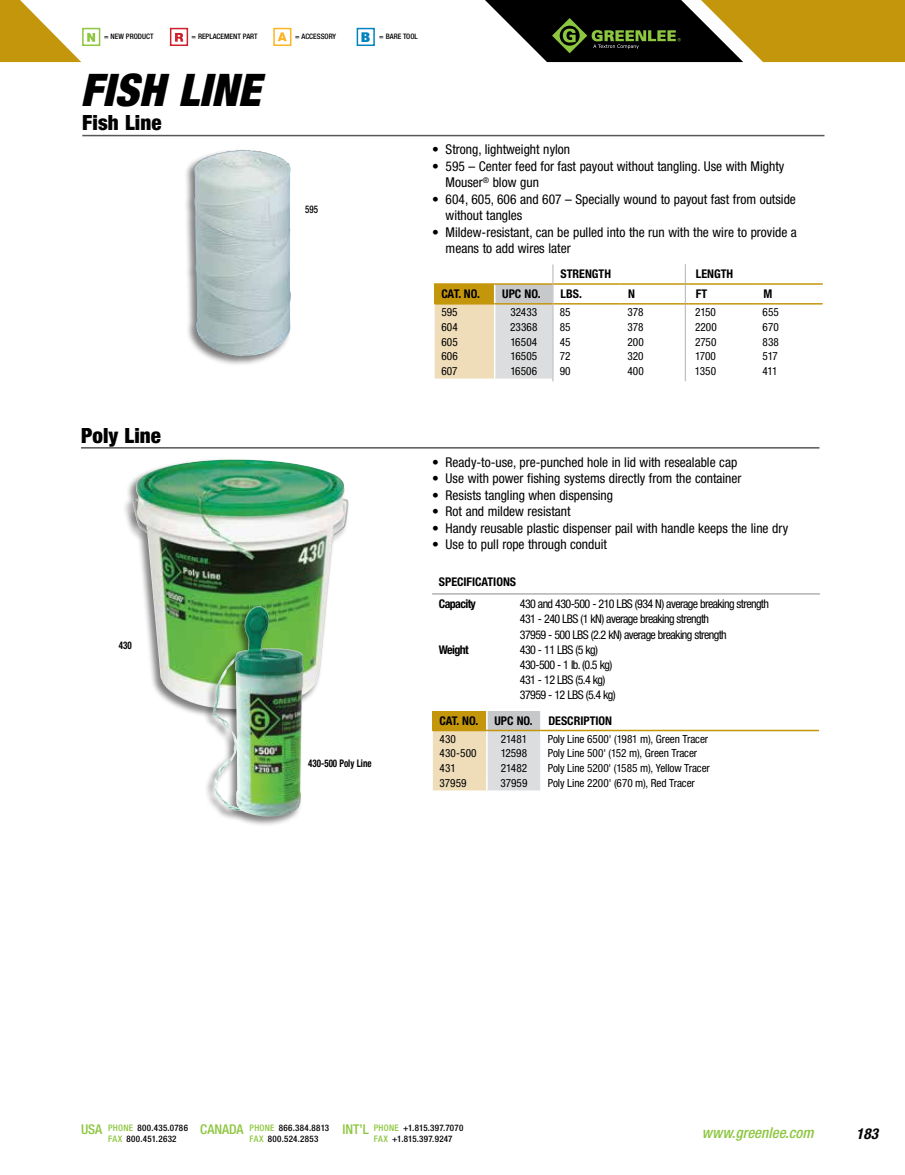
<style>
.page{position:relative;width:905px;height:1175px;background:#fff}
.page>*{position:absolute;margin:0;border:0;box-sizing:border-box;transform-origin:0 0}
.t1{font:italic 900 condensed 45px "Helvetica Neue LT Std";letter-spacing:.005em;color:#000}
.t2{font:900 condensed 21px "Helvetica Neue LT Std";letter-spacing:.005em;color:#000}
.t3{font:italic 500 condensed 15px "Helvetica Neue LT Std";color:#8dc63f}
.t4{font:italic 700 condensed 15px "Helvetica Neue LT Std";color:#000}
.t5{font:condensed 13.5px/16.5px "Helvetica Neue LT Std";color:#000}
.t6{font:500 condensed 13.5px "Helvetica Neue LT Std";color:#8dc63f}
.t7{font:condensed 12px/15px "Helvetica Neue LT Std";letter-spacing:-.05em;color:#000}
.t8{font:700 condensed 12px/22.8px "Helvetica Neue LT Std";color:#000}
.t9{font:condensed 11.25px "Helvetica Neue LT Std";color:#000}
.t10{font:700 condensed 10.5px "Helvetica Neue LT Std";color:#000;scale:.85 1}
.t11{font:500 condensed 10.5px "Helvetica Neue LT Std";color:#000;scale:.85 1}
.t12{font:500 condensed 9px "Helvetica Neue LT Std";letter-spacing:.03em;color:#000}
.t13{font:500 condensed 7.5px "Helvetica Neue LT Std";color:#000}
.s1{font-weight:900;font-size:13.5px;color:#0083be}
.s2{color:#8dc63f}
</style>
<div class="page">
<svg style="left:95px;top:28px;width:5px;height:18px"></svg>
<svg style="left:0;top:0;width:95px;height:62px"></svg>
<div style="left:170px;top:28px;width:18px;height:18px;background:#fff;border:2px solid #cf202e"></div>
<svg style="left:175px;top:33px;width:8px;height:9px"></svg>
<div style="left:273px;top:28px;width:18px;height:18px;background:#fff;border:2px solid #fcb525"></div>
<svg style="left:278px;top:32px;width:9px;height:9px"></svg>
<svg style="left:485px;top:0;width:419px;height:62px;background:#756527"></svg>
<div style="left:356px;top:28px;width:19px;height:18px;background:#fff;border:2px solid #0083be"></div>
<hr style="left:82px;top:135px;width:742px;height:1px;background:#56565a">
<div style="left:183px;top:148px;width:109px;height:218px;background:#000;opacity:.5"></div>
<img style="left:194px;top:150px;width:97px;height:206px">
<hr style="left:81px;top:447px;width:738px;height:1px;background:#56565a">
<hr style="left:541px;top:729px;width:278px;height:2px;background:#c4960c">
<svg style="left:433px;top:711px;width:108px;height:79px;background:#ded1b3"></svg>
<hr style="left:433px;top:729px;width:54px;height:2px;background:#c4960c">
<hr style="left:432px;top:593px;width:388px;height:1px;background:#b3b2b3">
<div style="left:122px;top:458px;width:228px;height:261px;background:#000;opacity:.5"></div>
<img style="left:132px;top:459px;width:217px;height:253px">
<div style="left:203px;top:604px;width:102px;height:223px;background:#000;opacity:.5"></div>
<img style="left:212px;top:606px;width:92px;height:212px">
<hr style="left:553px;top:303px;width:67px;height:1px;background:#c4960c">
<hr style="left:620px;top:303px;width:68px;height:1px;background:#c4960c">
<hr style="left:688px;top:303px;width:67px;height:1px;background:#c4960c">
<hr style="left:755px;top:303px;width:67px;height:1px;background:#c4960c">
<svg style="left:434px;top:264px;width:120px;height:114px"></svg>
<hr style="left:553px;top:283px;width:67px;height:2px;background:#c4960c">
<hr style="left:620px;top:283px;width:68px;height:2px;background:#c4960c">
<hr style="left:688px;top:283px;width:67px;height:2px;background:#c4960c">
<hr style="left:755px;top:283px;width:67px;height:2px;background:#c4960c">
<hr style="left:685px;top:264px;width:1px;height:117px;background:#b3b2b3">
<hr style="left:552px;top:264px;width:1px;height:117px;background:#b3b2b3">
<p class="t13" style="left:104px;top:32px;width:51px">= NEW PRODUCT</p>
<p class="t13" style="left:191px;top:32px;width:68px">= REPLACEMENT PART</p>
<p class="t13" style="left:295px;top:32px;width:42px">= ACCESSORY</p>
<p class="t13" style="left:361px;top:31px;width:58px"><span class="s1">B</span> = BARE TOOL</p>
<h1 class="t1" style="left:81px;top:63px;width:181px">FISH LINE</h1>
<h2 class="t2" style="left:82px;top:110px;width:81px">Fish Line</h2>
<p class="t11" style="left:305px;top:202px;width:17px">595</p>
<p class="t5" style="left:432px;top:141px;width:139px">• Strong, lightweight nylon</p>
<p class="t5" style="left:445px;top:158px;width:340px;text-indent:-14px">• 595 – Center feed for fast payout without tangling. Use with Mighty<br>Mouser<sup>®</sup> blow gun</p>
<p class="t5" style="left:445px;top:191px;width:352px;text-indent:-14px">• 604, 605, 606 and 607 – Specially wound to payout fast from outside without tangles</p>
<p class="t5" style="left:445px;top:224px;width:353px;text-indent:-14px">• Mildew-resistant, can be pulled into the run with the wire to provide a means to add wires later</p>
<p class="t8" style="left:560px;top:262px;width:52px">STRENGTH</p>
<p class="t8" style="left:695px;top:262px;width:39px">LENGTH</p>
<p class="t8" style="left:441px;top:282px;width:40px">CAT. NO.</p>
<p class="t8" style="left:502px;top:282px;width:40px">UPC NO.</p>
<p class="t8" style="left:560px;top:282px;width:23px">LBS.</p>
<p class="t8" style="left:628px;top:282px;width:8px">N</p>
<p class="t8" style="left:695px;top:282px;width:13px">FT</p>
<p class="t8" style="left:763px;top:282px;width:10px">M</p>
<p class="t9" style="left:441px;top:305px;width:18px">595</p>
<p class="t9" style="left:510px;top:305px;width:28px">32433</p>
<p class="t9" style="left:559px;top:305px;width:12px">85</p>
<p class="t9" style="left:627px;top:305px;width:18px">378</p>
<p class="t9" style="left:695px;top:305px;width:23px">2150</p>
<p class="t9" style="left:762px;top:305px;width:18px">655</p>
<p class="t9" style="left:441px;top:320px;width:18px">604</p>
<p class="t9" style="left:510px;top:320px;width:29px">23368</p>
<p class="t9" style="left:559px;top:320px;width:12px">85</p>
<p class="t9" style="left:627px;top:320px;width:18px">378</p>
<p class="t9" style="left:695px;top:320px;width:23px">2200</p>
<p class="t9" style="left:762px;top:320px;width:18px">670</p>
<p class="t9" style="left:441px;top:335px;width:18px">605</p>
<p class="t9" style="left:510px;top:335px;width:28px">16504</p>
<p class="t9" style="left:559px;top:335px;width:12px">45</p>
<p class="t9" style="left:627px;top:335px;width:18px">200</p>
<p class="t9" style="left:695px;top:335px;width:23px">2750</p>
<p class="t9" style="left:762px;top:335px;width:18px">838</p>
<p class="t9" style="left:441px;top:350px;width:18px">606</p>
<p class="t9" style="left:510px;top:350px;width:28px">16505</p>
<p class="t9" style="left:559px;top:350px;width:12px">72</p>
<p class="t9" style="left:627px;top:350px;width:18px">320</p>
<p class="t9" style="left:695px;top:350px;width:23px">1700</p>
<p class="t9" style="left:762px;top:350px;width:17px">517</p>
<p class="t9" style="left:441px;top:365px;width:18px">607</p>
<p class="t9" style="left:510px;top:365px;width:28px">16506</p>
<p class="t9" style="left:559px;top:365px;width:12px">90</p>
<p class="t9" style="left:627px;top:365px;width:18px">400</p>
<p class="t9" style="left:695px;top:365px;width:23px">1350</p>
<p class="t9" style="left:762px;top:365px;width:17px">411</p>
<h2 class="t2" style="left:81px;top:422px;width:81px">Poly Line</h2>
<p class="t10" style="left:119px;top:639px;width:17px">430</p>
<p class="t10" style="left:308px;top:757px;width:76px">430-500 Poly Line</p>
<p class="t5" style="left:432px;top:453px;width:307px">• Ready-to-use, pre-punched hole in lid with resealable cap</p>
<p class="t5" style="left:432px;top:470px;width:311px">• Use with power fishing systems directly from the container</p>
<p class="t5" style="left:432px;top:486px;width:182px">• Resists tangling when dispensing</p>
<p class="t5" style="left:432px;top:503px;width:140px">• Rot and mildew resistant</p>
<p class="t5" style="left:432px;top:519px;width:357px">• Handy reusable plastic dispenser pail with handle keeps the line dry</p>
<p class="t5" style="left:432px;top:536px;width:176px">• Use to pull rope through conduit</p>
<p class="t8" style="left:439px;top:570px;width:79px">SPECIFICATIONS<br>Capacity</p>
<p class="t7" style="left:520px;top:596px;width:251px">430 and 430-500 - 210 LBS (934 N) average breaking strength<br>431 - 240 LBS (1 kN) average breaking strength<br>37959 - 500 LBS (2.2 kN) average breaking strength</p>
<p class="t8" style="left:439px;top:638px;width:31px">Weight</p>
<p class="t7" style="left:520px;top:642px;width:97px">430 - 11 LBS (5 kg)<br>430-500 - 1 lb. (0.5 kg)<br>431 - 12 LBS (5.4 kg)<br>37959 - 12 LBS (5.4 kg)</p>
<p class="t8" style="left:439px;top:709px;width:40px">CAT. NO.</p>
<p class="t8" style="left:494px;top:709px;width:40px">UPC NO.</p>
<p class="t8" style="left:548px;top:709px;width:65px">DESCRIPTION</p>
<p class="t9" style="left:439px;top:732px;width:18px">430</p>
<p class="t9" style="left:500px;top:732px;width:28px">21481</p>
<p class="t9" style="left:547px;top:732px;width:162px">Poly Line 6500' (1981 m), Green Tracer</p>
<p class="t9" style="left:439px;top:747px;width:38px">430-500</p>
<p class="t9" style="left:500px;top:747px;width:28px">12598</p>
<p class="t9" style="left:547px;top:747px;width:151px">Poly Line 500' (152 m), Green Tracer</p>
<p class="t9" style="left:439px;top:761px;width:18px">431</p>
<p class="t9" style="left:500px;top:761px;width:28px">21482</p>
<p class="t9" style="left:547px;top:761px;width:164px">Poly Line 5200' (1585 m), Yellow Tracer</p>
<p class="t9" style="left:439px;top:776px;width:28px">37959</p>
<p class="t9" style="left:500px;top:776px;width:28px">37959</p>
<p class="t9" style="left:547px;top:776px;width:149px">Poly Line 2200' (670 m), Red Tracer</p>
<p class="t6" style="left:81px;top:1121px;width:23px">USA</p>
<p class="t6" style="left:200px;top:1121px;width:45px">CANADA</p>
<p class="t6" style="left:342px;top:1121px;width:28px">INT’L</p>
<p class="t12" style="left:108px;top:1133px;width:70px"><span class="s2">FAX</span> 800.451.2632</p>
<p class="t12" style="left:249px;top:1133px;width:70px"><span class="s2">FAX</span> 800.524.2853</p>
<p class="t12" style="left:374px;top:1133px;width:80px"><span class="s2">FAX</span> +1.815.397.9247</p>
<p class="t12" style="left:108px;top:1122px;width:81px"><span class="s2">PHONE</span> 800.435.0786</p>
<p class="t12" style="left:249px;top:1122px;width:81px"><span class="s2">PHONE</span> 866.384.8813</p>
<p class="t12" style="left:374px;top:1122px;width:91px"><span class="s2">PHONE</span> +1.815.397.7070</p>
<p class="t3" style="left:701px;top:1124px;width:113px">www.greenlee.com</p>
<p class="t4" style="left:856px;top:1124px;width:23px">183</p>
</div>
